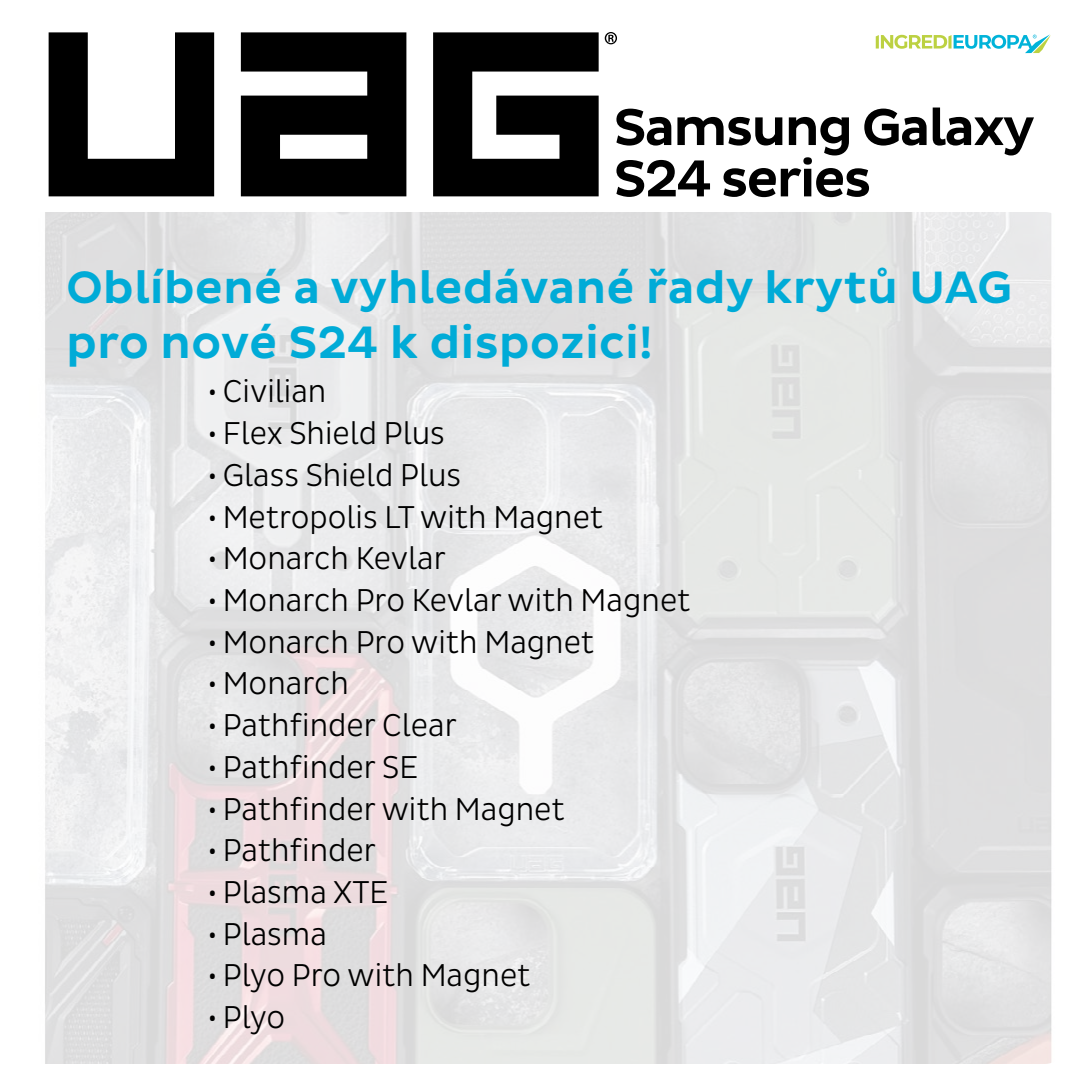
<style>
.page{position:relative;width:1080px;height:1080px;background:#fff}
.page>*{position:absolute;margin:0;border:0;box-sizing:border-box;transform-origin:0 0}
.t1{font:500 52.8px/51.4px "Pluto Sans";letter-spacing:-.04em;color:#000}
.t2{font:500 46.2px/55.5px "Pluto Sans";color:#00abd7}
.t3{font:300 32.2px "Pluto Sans Cond";color:#000}
</style>
<div class="page">
<img style="left:45px;top:212px;width:1007px;height:852px">
<svg style="left:876px;top:34px;width:175px;height:19px"></svg>
<svg style="left:49px;top:32px;width:165px;height:164px"></svg>
<svg style="left:241px;top:32px;width:165px;height:164px"></svg>
<svg style="left:433px;top:32px;width:166px;height:164px"></svg>
<svg style="left:605px;top:32px;width:12px;height:12px"></svg>
<h1 class="t1" style="left:614px;top:103px;width:423px">Samsung Galaxy<br>S24 series</h1>
<h2 class="t2" style="left:66px;top:261px;width:948px">Oblíbené a vyhledávané řady krytů UAG pro nové S24 k dispozici!</h2>
<p class="t3" style="left:207px;top:373px;width:121px">• Civilian</p>
<p class="t3" style="left:207px;top:415px;width:239px">• Flex Shield Plus</p>
<p class="t3" style="left:207px;top:457px;width:256px">•Glass Shield Plus</p>
<p class="t3" style="left:207px;top:498px;width:398px">• Metropolis LT with Magnet</p>
<p class="t3" style="left:207px;top:540px;width:240px">• Monarch Kevlar</p>
<p class="t3" style="left:207px;top:582px;width:485px">• Monarch Pro Kevlar with Magnet</p>
<p class="t3" style="left:207px;top:623px;width:389px">• Monarch Pro with Magnet</p>
<p class="t3" style="left:207px;top:665px;width:144px">• Monarch</p>
<p class="t3" style="left:207px;top:707px;width:251px">• Pathfinder Clear</p>
<p class="t3" style="left:207px;top:749px;width:213px">• Pathfinder SE</p>
<p class="t3" style="left:207px;top:790px;width:359px">• Pathfinder with Magnet</p>
<p class="t3" style="left:207px;top:832px;width:171px">• Pathfinder</p>
<p class="t3" style="left:207px;top:874px;width:183px">• Plasma XTE</p>
<p class="t3" style="left:207px;top:915px;width:121px">• Plasma</p>
<p class="t3" style="left:207px;top:957px;width:325px">• Plyo Pro with Magnet</p>
<p class="t3" style="left:207px;top:999px;width:80px">• Plyo</p>
</div>
